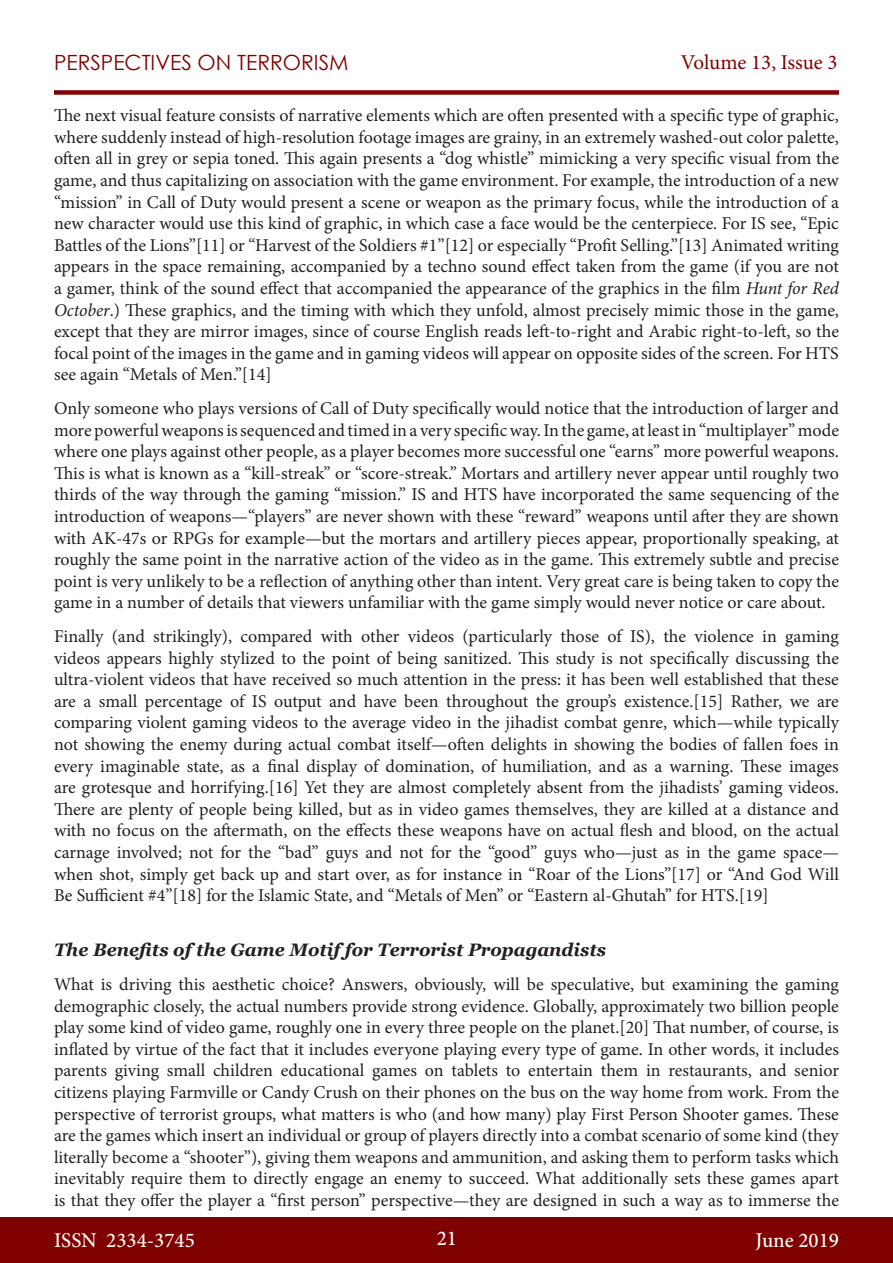
<style>
.page{position:relative;width:893px;height:1263px;background:#fff}
.page>*{position:absolute;margin:0;border:0;box-sizing:border-box;transform-origin:0 0}
.t1{font:500 21px "Minion Pro";color:#fff}
.t2{font:21px "Century Gothic";color:#800000}
.t3{font:21px "Minion Pro";letter-spacing:-.005em;color:#800000}
.t4{font:18px/21.6px "Minion Pro";color:#231f20;text-align:justify}
.t5{font:italic 700 18px "Georgia";color:#231f20}
.s1{font-style:italic}
</style>
<div class="page">
<div style="left:0;top:1217px;width:893px;height:46px;background:#800000"></div>
<div style="left:54px;top:90px;width:785px;height:5px;background:#800000"></div>
<p class="t2" style="left:54px;top:47px;width:296px">PERSPECTIVES ON TERRORISM</p>
<p class="t3" style="left:681px;top:48px;width:158px">Volume 13, Issue 3</p>
<p class="t4" style="left:54px;top:105px;width:786px">The next visual feature consists of narrative elements which are often presented with a specific type of graphic, where suddenly instead of high-resolution footage images are grainy, in an extremely washed-out color palette, often all in grey or sepia toned. This again presents a “dog whistle” mimicking a very specific visual from the game, and thus capitalizing on association with the game environment. For example, the introduction of a new “mission” in Call of Duty would present a scene or weapon as the primary focus, while the introduction of a new character would use this kind of graphic, in which case a face would be the centerpiece. For IS see, “Epic Battles of the Lions”[11] or “Harvest of the Soldiers #1”[12] or especially “Profit Selling.”[13] Animated writing appears in the space remaining, accompanied by a techno sound effect taken from the game (if you are not a gamer, think of the sound effect that accompanied the appearance of the graphics in the film <span class="s1">Hunt for Red October</span>.) These graphics, and the timing with which they unfold, almost precisely mimic those in the game, except that they are mirror images, since of course English reads left-to-right and Arabic right-to-left, so the focal point of the images in the game and in gaming videos will appear on opposite sides of the screen. For HTS see again “Metals of Men.”[14]</p>
<p class="t4" style="left:54px;top:397px;width:787px">Only someone who plays versions of Call of Duty specifically would notice that the introduction of larger and more powerful weapons is sequenced and timed in a very specific way. In the game, at least in “multiplayer” mode where one plays against other people, as a player becomes more successful one “earns” more powerful weapons.<br>This is what is known as a “kill-streak” or “score-streak.” Mortars and artillery never appear until roughly two thirds of the way through the gaming “mission.” IS and HTS have incorporated the same sequencing of the introduction of weapons—“players” are never shown with these “reward” weapons until after they are shown with AK-47s or RPGs for example—but the mortars and artillery pieces appear, proportionally speaking, at roughly the same point in the narrative action of the video as in the game. This extremely subtle and precise point is very unlikely to be a reflection of anything other than intent. Very great care is being taken to copy the game in a number of details that viewers unfamiliar with the game simply would never notice or care about.</p>
<p class="t4" style="left:54px;top:625px;width:787px">Finally (and strikingly), compared with other videos (particularly those of IS), the violence in gaming videos appears highly stylized to the point of being sanitized. This study is not specifically discussing the ultra-violent videos that have received so much attention in the press: it has been well established that these are a small percentage of IS output and have been throughout the group’s existence.[15] Rather, we are comparing violent gaming videos to the average video in the jihadist combat genre, which—while typically not showing the enemy during actual combat itself—often delights in showing the bodies of fallen foes in every imaginable state, as a final display of domination, of humiliation, and as a warning. These images are grotesque and horrifying.[16] Yet they are almost completely absent from the jihadists’ gaming videos.<br>There are plenty of people being killed, but as in video games themselves, they are killed at a distance and with no focus on the aftermath, on the effects these weapons have on actual flesh and blood, on the actual carnage involved; not for the “bad” guys and not for the “good” guys who—just as in the game space— when shot, simply get back up and start over, as for instance in “Roar of the Lions”[17] or “And God Will Be Sufficient #4”[18] for the Islamic State, and “Metals of Men” or “Eastern al-Ghutah” for HTS.[19]</p>
<p class="t5" style="left:54px;top:938px;width:554px">The Benefits of the Game Motif for Terrorist Propagandists</p>
<p class="t4" style="left:54px;top:973px;width:787px">What is driving this aesthetic choice? Answers, obviously, will be speculative, but examining the gaming demographic closely, the actual numbers provide strong evidence. Globally, approximately two billion people play some kind of video game, roughly one in every three people on the planet.[20] That number, of course, is inflated by virtue of the fact that it includes everyone playing every type of game. In other words, it includes parents giving small children educational games on tablets to entertain them in restaurants, and senior citizens playing Farmville or Candy Crush on their phones on the bus on the way home from work. From the perspective of terrorist groups, what matters is who (and how many) play First Person Shooter games. These are the games which insert an individual or group of players directly into a combat scenario of some kind (they literally become a “shooter”), giving them weapons and ammunition, and asking them to perform tasks which inevitably require them to directly engage an enemy to succeed. What additionally sets these games apart is that they offer the player a “first person” perspective—they are designed in such a way as to immerse the</p>
<p class="t1" style="left:54px;top:1226px;width:142px">ISSN 2334-3745</p>
<p class="t1" style="left:437px;top:1224px;width:22px">21</p>
<p class="t1" style="left:756px;top:1226px;width:85px">June 2019</p>
</div>
